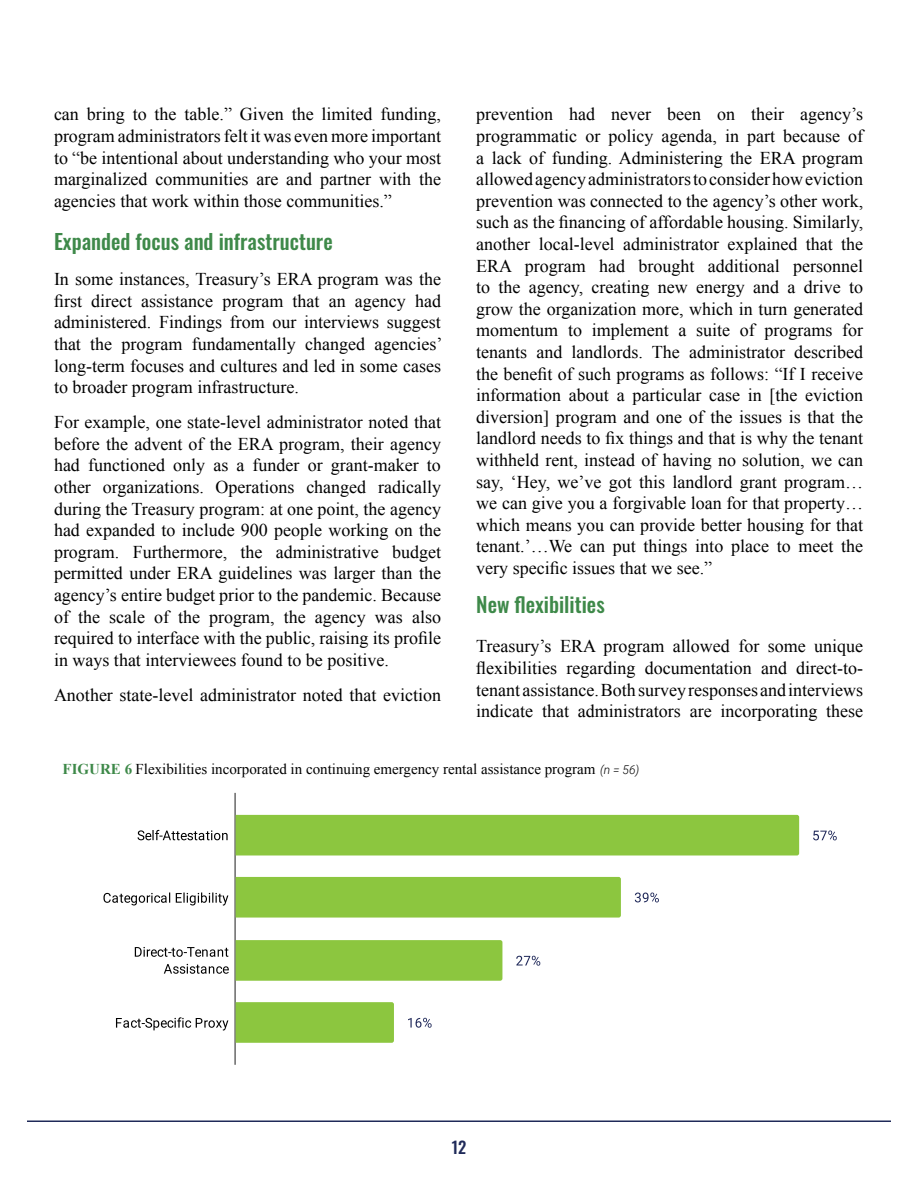
<style>
.page{position:relative;width:918px;height:1188px;background:#fff}
.page>*{position:absolute;margin:0;border:0;box-sizing:border-box;transform-origin:0 0}
.t1{font:500 21px "Oswald";color:#3e8949}
.t2{font:18px/21.6px "Times New Roman";color:#000;text-align:justify}
.t3{font:500 16.5px "Oswald";color:#1f2a59}
.t4{font:15px "Times New Roman";color:#000}
.s1{font-weight:700;color:#3e8949}
.s2{font-family:"Roboto";font-weight:300;font-style:italic;font-size:12px}
</style>
<div class="page">
<hr style="left:27px;top:1120px;width:864px;height:2px;background:#1f2a59">
<hr style="left:235px;top:793px;width:1px;height:272px;background:#333">
<div style="left:236px;top:815px;width:563px;height:40px;background:#8cc63f"></div>
<div style="left:236px;top:877px;width:385px;height:41px;background:#8cc63f"></div>
<div style="left:236px;top:940px;width:266px;height:41px;background:#8cc63f"></div>
<div style="left:236px;top:1002px;width:158px;height:41px;background:#8cc63f"></div>
<svg style="left:813px;top:830px;width:24px;height:11px"></svg>
<svg style="left:634px;top:892px;width:25px;height:11px"></svg>
<svg style="left:516px;top:955px;width:25px;height:11px"></svg>
<svg style="left:408px;top:1017px;width:24px;height:11px"></svg>
<svg style="left:138px;top:830px;width:90px;height:10px"></svg>
<svg style="left:103px;top:893px;width:125px;height:13px"></svg>
<svg style="left:135px;top:947px;width:93px;height:10px"></svg>
<svg style="left:164px;top:964px;width:65px;height:10px"></svg>
<svg style="left:116px;top:1017px;width:112px;height:14px"></svg>
<p class="t2" style="left:54px;top:103px;width:389px">can bring to the table.” Given the limited funding, program administrators felt it was even more important to “be intentional about understanding who your most marginalized communities are and partner with the agencies that work within those communities.”</p>
<p class="t1" style="left:54px;top:230px;width:280px">Expanded focus and infrastructure</p>
<p class="t2" style="left:54px;top:268px;width:390px">In some instances, Treasury’s ERA program was the first direct assistance program that an agency had administered. Findings from our interviews suggest that the program fundamentally changed agencies’ long-term focuses and cultures and led in some cases to broader program infrastructure.</p>
<p class="t2" style="left:54px;top:411px;width:389px">For example, one state-level administrator noted that before the advent of the ERA program, their agency had functioned only as a funder or grant-maker to other organizations. Operations changed radically during the Treasury program: at one point, the agency had expanded to include 900 people working on the program. Furthermore, the administrative budget permitted under ERA guidelines was larger than the agency’s entire budget prior to the pandemic. Because of the scale of the program, the agency was also required to interface with the public, raising its profile in ways that interviewees found to be positive.</p>
<p class="t2" style="left:54px;top:684px;width:389px">Another state-level administrator noted that eviction</p>
<p class="t2" style="left:476px;top:103px;width:389px">prevention had never been on their agency’s programmatic or policy agenda, in part because of a lack of funding. Administering the ERA program allowed agency administrators to consider how eviction prevention was connected to the agency’s other work, such as the financing of affordable housing. Similarly, another local-level administrator explained that the ERA program had brought additional personnel to the agency, creating new energy and a drive to grow the organization more, which in turn generated momentum to implement a suite of programs for tenants and landlords. The administrator described the benefit of such programs as follows: “If I receive information about a particular case in [the eviction diversion] program and one of the issues is that the landlord needs to fix things and that is why the tenant withheld rent, instead of having no solution, we can say, ‘Hey, we’ve got this landlord grant program… we can give you a forgivable loan for that property… which means you can provide better housing for that tenant.’…We can put things into place to meet the very specific issues that we see.”</p>
<p class="t1" style="left:476px;top:593px;width:130px">New flexibilities</p>
<p class="t2" style="left:476px;top:635px;width:389px">Treasury’s ERA program allowed for some unique flexibilities regarding documentation and direct-to&shy;tenant assistance. Both survey responses and interviews indicate that administrators are incorporating these</p>
<p class="t4" style="left:63px;top:759px;width:578px"><span class="s1">FIGURE 6</span> Flexibilities incorporated in continuing emergency rental assistance program <span class="s2">(n = 56)</span></p>
<p class="t3" style="left:452px;top:1138px;width:16px">12</p>
</div>
